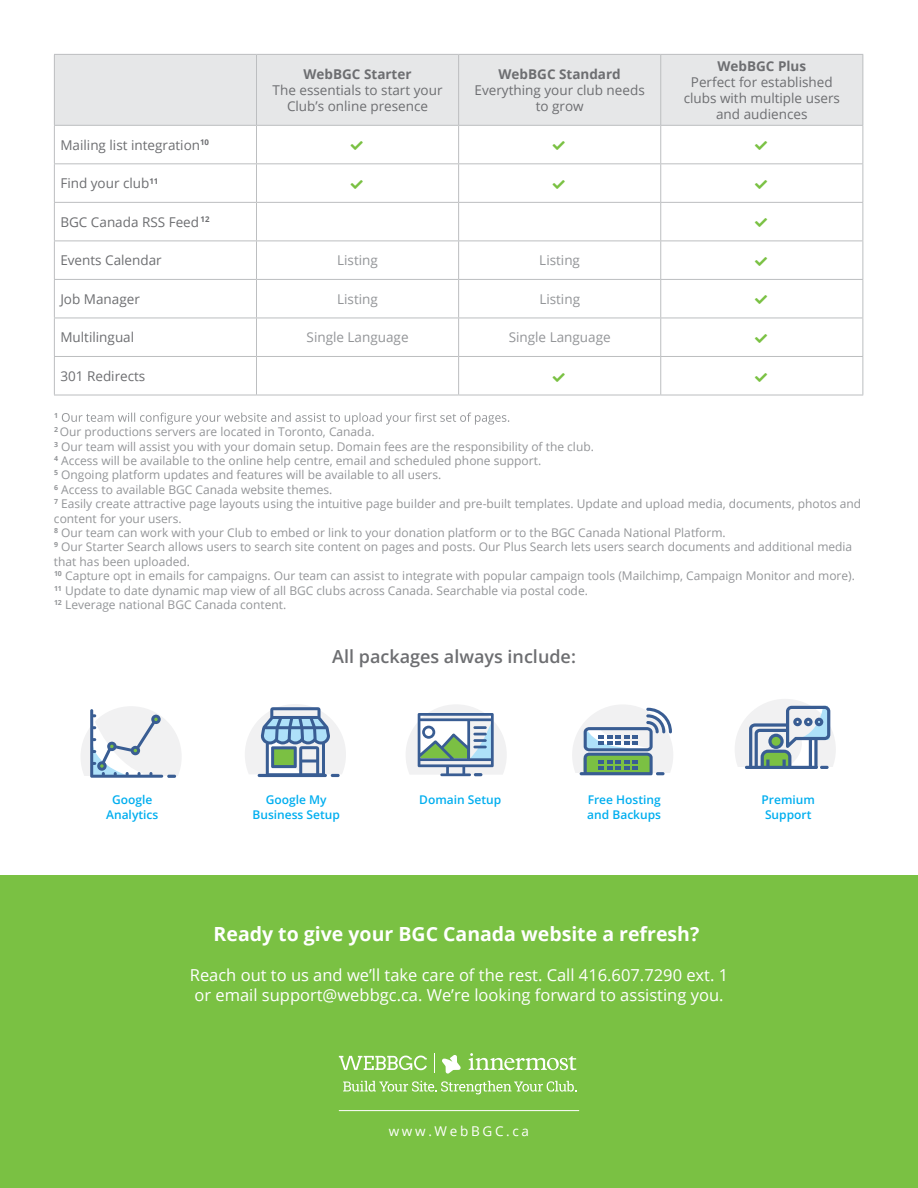
<style>
.page{position:relative;width:918px;height:1188px;background:#fff}
.page>*{position:absolute;margin:0;border:0;box-sizing:border-box;transform-origin:0 0}
.t1{font:700 19.5px "Open Sans";color:#fff}
.t2{font:18px "Open Sans";color:#6d6e71}
.t3{font:16.5px/19.8px "Open Sans";color:#fff}
.t4{font:13.5px/16.2px "Open Sans";color:#6d6e71;text-align:center}
.t5{font:13.5px "Open Sans";color:#939598}
.t6{font:700 13.5px "Open Sans";color:#6d6e71}
.t7{font:13.5px "Open Sans";letter-spacing:.2em;color:#fff}
.t8{font:12px/14.4px "Open Sans";color:#939598}
.t9{font:12px/14.4px "Open Sans";color:#00aeef;text-align:center}
.t10{font:700 7.05px "Open Sans";color:#939598}
</style>
<div class="page">
<div style="left:55px;top:55px;width:807px;height:70px;background:#e6e7e8"></div>
<hr style="left:54px;top:54px;width:202px;height:1px;background:#bcbec0">
<hr style="left:54px;top:55px;width:1px;height:70px;background:#bcbec0">
<hr style="left:256px;top:54px;width:203px;height:1px;background:#bcbec0">
<hr style="left:256px;top:55px;width:1px;height:70px;background:#bcbec0">
<hr style="left:459px;top:54px;width:202px;height:1px;background:#bcbec0">
<hr style="left:458px;top:55px;width:1px;height:70px;background:#bcbec0">
<hr style="left:661px;top:54px;width:202px;height:1px;background:#bcbec0">
<hr style="left:660px;top:55px;width:1px;height:70px;background:#bcbec0">
<hr style="left:862px;top:55px;width:1px;height:70px;background:#bcbec0">
<hr style="left:54px;top:125px;width:202px;height:1px;background:#bcbec0">
<hr style="left:256px;top:125px;width:203px;height:1px;background:#bcbec0">
<hr style="left:459px;top:125px;width:202px;height:1px;background:#bcbec0">
<hr style="left:661px;top:125px;width:202px;height:1px;background:#bcbec0">
<hr style="left:54px;top:126px;width:1px;height:37px;background:#bcbec0">
<hr style="left:256px;top:126px;width:1px;height:37px;background:#bcbec0">
<hr style="left:458px;top:126px;width:1px;height:37px;background:#bcbec0">
<hr style="left:660px;top:126px;width:1px;height:37px;background:#bcbec0">
<hr style="left:862px;top:126px;width:1px;height:37px;background:#bcbec0">
<hr style="left:54px;top:163px;width:202px;height:1px;background:#bcbec0">
<hr style="left:54px;top:164px;width:1px;height:38px;background:#bcbec0">
<hr style="left:256px;top:163px;width:203px;height:1px;background:#bcbec0">
<hr style="left:256px;top:164px;width:1px;height:38px;background:#bcbec0">
<hr style="left:459px;top:163px;width:202px;height:1px;background:#bcbec0">
<hr style="left:458px;top:164px;width:1px;height:38px;background:#bcbec0">
<hr style="left:661px;top:163px;width:202px;height:1px;background:#bcbec0">
<hr style="left:660px;top:164px;width:1px;height:38px;background:#bcbec0">
<hr style="left:862px;top:164px;width:1px;height:38px;background:#bcbec0">
<hr style="left:54px;top:202px;width:202px;height:1px;background:#bcbec0">
<hr style="left:54px;top:203px;width:1px;height:38px;background:#bcbec0">
<hr style="left:256px;top:202px;width:203px;height:1px;background:#bcbec0">
<hr style="left:256px;top:203px;width:1px;height:38px;background:#bcbec0">
<hr style="left:459px;top:202px;width:202px;height:1px;background:#bcbec0">
<hr style="left:458px;top:203px;width:1px;height:38px;background:#bcbec0">
<hr style="left:661px;top:202px;width:202px;height:1px;background:#bcbec0">
<hr style="left:660px;top:203px;width:1px;height:38px;background:#bcbec0">
<hr style="left:862px;top:203px;width:1px;height:38px;background:#bcbec0">
<hr style="left:54px;top:241px;width:202px;height:1px;background:#bcbec0">
<hr style="left:54px;top:241px;width:1px;height:38px;background:#bcbec0">
<hr style="left:256px;top:241px;width:203px;height:1px;background:#bcbec0">
<hr style="left:256px;top:241px;width:1px;height:38px;background:#bcbec0">
<hr style="left:459px;top:241px;width:202px;height:1px;background:#bcbec0">
<hr style="left:458px;top:241px;width:1px;height:38px;background:#bcbec0">
<hr style="left:661px;top:241px;width:202px;height:1px;background:#bcbec0">
<hr style="left:660px;top:241px;width:1px;height:38px;background:#bcbec0">
<hr style="left:862px;top:241px;width:1px;height:38px;background:#bcbec0">
<hr style="left:54px;top:279px;width:202px;height:1px;background:#bcbec0">
<hr style="left:54px;top:280px;width:1px;height:38px;background:#bcbec0">
<hr style="left:256px;top:279px;width:203px;height:1px;background:#bcbec0">
<hr style="left:256px;top:280px;width:1px;height:38px;background:#bcbec0">
<hr style="left:459px;top:279px;width:202px;height:1px;background:#bcbec0">
<hr style="left:458px;top:280px;width:1px;height:38px;background:#bcbec0">
<hr style="left:661px;top:279px;width:202px;height:1px;background:#bcbec0">
<hr style="left:660px;top:280px;width:1px;height:38px;background:#bcbec0">
<hr style="left:862px;top:280px;width:1px;height:38px;background:#bcbec0">
<hr style="left:54px;top:318px;width:202px;height:1px;background:#bcbec0">
<hr style="left:54px;top:318px;width:1px;height:38px;background:#bcbec0">
<hr style="left:256px;top:318px;width:203px;height:1px;background:#bcbec0">
<hr style="left:256px;top:318px;width:1px;height:38px;background:#bcbec0">
<hr style="left:459px;top:318px;width:202px;height:1px;background:#bcbec0">
<hr style="left:458px;top:318px;width:1px;height:38px;background:#bcbec0">
<hr style="left:661px;top:318px;width:202px;height:1px;background:#bcbec0">
<hr style="left:660px;top:318px;width:1px;height:38px;background:#bcbec0">
<hr style="left:862px;top:318px;width:1px;height:38px;background:#bcbec0">
<hr style="left:54px;top:356px;width:202px;height:1px;background:#bcbec0">
<hr style="left:54px;top:357px;width:1px;height:38px;background:#bcbec0">
<hr style="left:256px;top:356px;width:203px;height:1px;background:#bcbec0">
<hr style="left:256px;top:357px;width:1px;height:38px;background:#bcbec0">
<hr style="left:459px;top:356px;width:202px;height:1px;background:#bcbec0">
<hr style="left:458px;top:357px;width:1px;height:38px;background:#bcbec0">
<hr style="left:661px;top:356px;width:202px;height:1px;background:#bcbec0">
<hr style="left:660px;top:357px;width:1px;height:38px;background:#bcbec0">
<hr style="left:862px;top:357px;width:1px;height:38px;background:#bcbec0">
<hr style="left:54px;top:395px;width:202px;height:1px;background:#bcbec0">
<hr style="left:256px;top:395px;width:203px;height:1px;background:#bcbec0">
<hr style="left:459px;top:395px;width:202px;height:1px;background:#bcbec0">
<hr style="left:661px;top:395px;width:202px;height:1px;background:#bcbec0">
<svg style="left:62px;top:413px;width:447px;height:12px"></svg>
<div style="left:0;top:876px;width:918px;height:312px;background:#7ac143"></div>
<hr style="left:339px;top:1110px;width:240px;height:1px;background:#fff">
<svg style="left:339px;top:1056px;width:88px;height:14px"></svg>
<svg style="left:442px;top:1055px;width:19px;height:19px"></svg>
<svg style="left:469px;top:1053px;width:107px;height:17px"></svg>
<svg style="left:343px;top:1081px;width:233px;height:13px"></svg>
<svg style="left:406px;top:705px;width:101px;height:71px"></svg>
<svg style="left:735px;top:699px;width:101px;height:70px"></svg>
<svg style="left:572px;top:705px;width:101px;height:71px"></svg>
<svg style="left:245px;top:704px;width:101px;height:73px"></svg>
<svg style="left:81px;top:706px;width:100px;height:72px"></svg>
<p class="t6" style="left:304px;top:64px;width:110px">WebBGC Starter</p>
<p class="t4" style="left:273px;top:82px;width:171px">The essentials to start your<br>Club’s online presence</p>
<p class="t6" style="left:499px;top:64px;width:124px">WebBGC Standard</p>
<p class="t4" style="left:475px;top:82px;width:172px">Everything your club needs to grow</p>
<p class="t4" style="left:60px;top:136px;width:150px">Mailing list integration<sup>10</sup></p>
<p class="t4" style="left:60px;top:175px;width:100px">Find your club<sup>11</sup></p>
<p class="t4" style="left:60px;top:213px;width:151px">BGC Canada RSS Feed <sup>12</sup></p>
<p class="t4" style="left:60px;top:252px;width:103px">Events Calendar</p>
<p class="t5" style="left:337px;top:251px;width:42px">Listing</p>
<p class="t5" style="left:539px;top:251px;width:42px">Listing</p>
<p class="t4" style="left:60px;top:291px;width:81px">Job Manager</p>
<p class="t5" style="left:337px;top:290px;width:42px">Listing</p>
<p class="t5" style="left:539px;top:290px;width:42px">Listing</p>
<p class="t4" style="left:60px;top:329px;width:75px">Multilingual</p>
<p class="t5" style="left:307px;top:328px;width:103px">Single Language</p>
<p class="t5" style="left:509px;top:328px;width:103px">Single Language</p>
<p class="t4" style="left:60px;top:368px;width:86px">301 Redirects</p>
<p class="t6" style="left:717px;top:56px;width:90px">WebBGC Plus</p>
<p class="t4" style="left:684px;top:74px;width:158px">Perfect for established clubs with multiple users and audiences</p>
<p class="t10" style="left:54px;top:410px;width:5px">1</p>
<p class="t8" style="left:54px;top:424px;width:809px"><sup>2</sup> Our productions servers are located in Toronto, Canada.<br><sup>3</sup> Our team will assist you with your domain setup. Domain fees are the responsibility of the club.<br><sup>4</sup> Access will be available to the online help centre, email and scheduled phone support.<br><sup>5</sup> Ongoing platform updates and features will be available to all users.<br><sup>6</sup> Access to available BGC Canada website themes.<br><sup>7</sup> Easily create attractive page layouts using the intuitive page builder and pre-built templates. Update and upload media, documents, photos and content for your users.<br><sup>8</sup> Our team can work with your Club to embed or link to your donation platform or to the BGC Canada National Platform.<br><sup>9</sup> Our Starter Search allows users to search site content on pages and posts. Our Plus Search lets users search documents and additional media that has been uploaded.<br><sup>10</sup> Capture opt in emails for campaigns. Our team can assist to integrate with popular campaign tools (Mailchimp, Campaign Monitor and more).<br><sup>11</sup> Update to date dynamic map view of all BGC clubs across Canada. Searchable via postal code.<br><sup>12</sup> Leverage national BGC Canada content.</p>
<h2 class="t2" style="left:332px;top:644px;width:245px">All packages always include:</h2>
<p class="t9" style="left:106px;top:793px;width:54px">Google<br>Analytics</p>
<p class="t9" style="left:253px;top:793px;width:89px">Google My<br>Business Setup</p>
<p class="t9" style="left:419px;top:793px;width:83px">Domain Setup</p>
<p class="t9" style="left:587px;top:793px;width:75px;text-align:left">Free Hosting and Backups</p>
<p class="t9" style="left:762px;top:793px;width:55px;text-align:left">Premium<br>Support</p>
<h1 class="t1" style="left:214px;top:920px;width:487px">Ready to give your BGC Canada website a refresh?</h1>
<h3 class="t3" style="left:190px;top:965px;width:540px">Reach out to us and we’ll take care of the rest. Call 416.607.7290 ext. 1 or email support@webbgc.ca. We’re looking forward to assisting you.</h3>
<p class="t7" style="left:389px;top:1122px;width:142px">www.WebBGC.ca</p>
</div>
